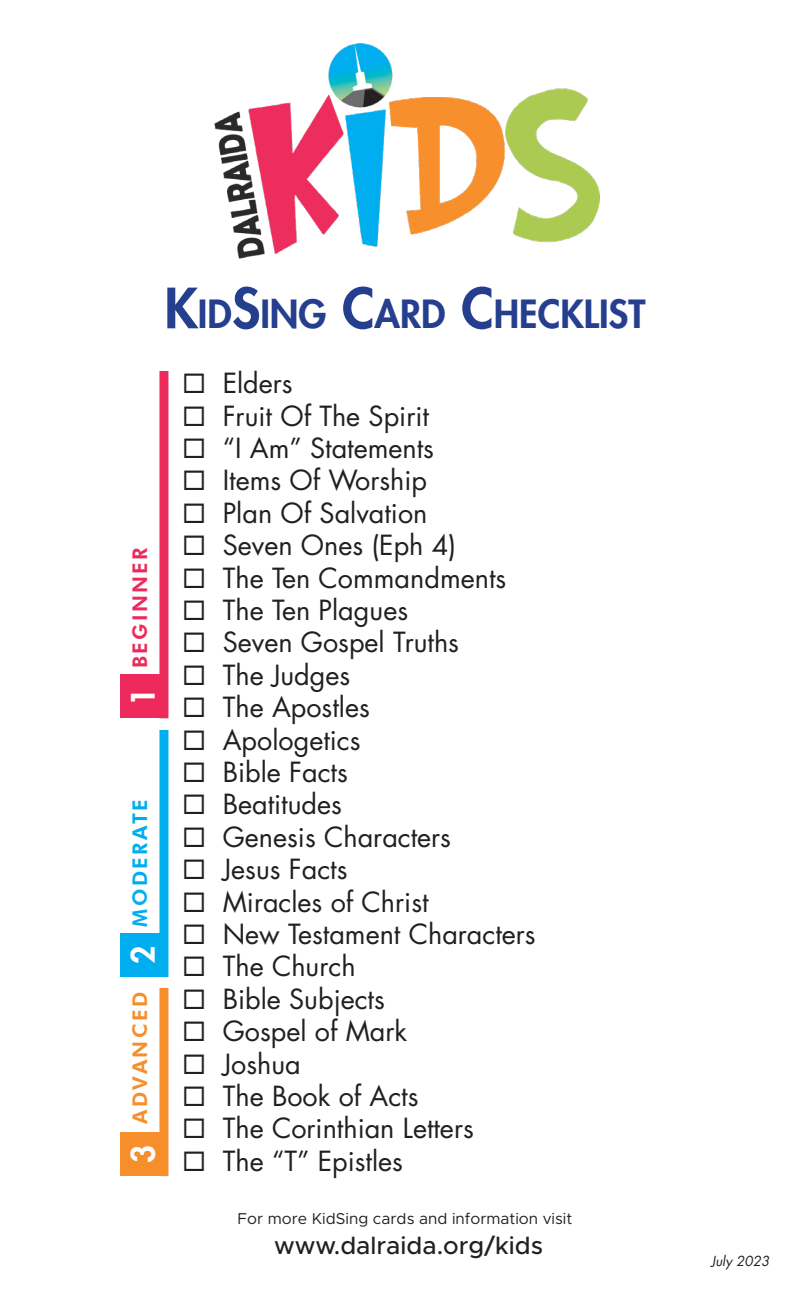
<style>
.page{position:relative;width:810px;height:1296px;background:#fff}
.page>*{position:absolute;margin:0;border:0;box-sizing:border-box;transform-origin:0 0}
.t1{font:800 37.8px "Futura LT";color:#253f8e}
.t2{font:800 31.5px "Futura LT";color:#fff}
.t3{font:27px "Futura LT";color:#231f20}
.t4{font:500 24.75px "Metropolis";color:#231f20}
.t5{font:800 20.25px "Futura BT";letter-spacing:.12em;color:#ee2a5c}
.t6{font:800 20.25px "Futura BT";letter-spacing:.12em;color:#00aeef}
.t7{font:800 20.25px "Futura BT";letter-spacing:.11em;color:#f68e2c}
.t8{font:15.75px "Metropolis";color:#231f20}
.t9{font:italic 13.5px "Futura LT";color:#231f20}
.s1{font-size:54px}
</style>
<div class="page">
<img style="left:214px;top:43px;width:386px;height:216px">
<div style="left:159px;top:371px;width:9px;height:347px;background:#ee2a5c"></div>
<div style="left:159px;top:730px;width:9px;height:247px;background:#00aeef"></div>
<div style="left:159px;top:988px;width:9px;height:188px;background:#f68e2c"></div>
<div style="left:120px;top:675px;width:44px;height:43px;background:#ee2a5c"></div>
<div style="left:120px;top:933px;width:44px;height:44px;background:#00aeef"></div>
<div style="left:120px;top:1132px;width:44px;height:44px;background:#f68e2c"></div>
<p class="t1" style="left:164px;top:289px;width:483px"><span class="s1">K</span>ID<span class="s1">S</span>ING <span class="s1">C</span>ARD <span class="s1">C</span>HECKLIST</p>
<p class="t5" style="left:128px;top:668px;width:122px;rotate:-90deg">BEGINNER</p>
<p class="t2" style="left:122px;top:706px;width:20px;rotate:-90deg">1</p>
<p class="t6" style="left:128px;top:927px;width:129px;rotate:-90deg">MODERATE</p>
<p class="t2" style="left:122px;top:964px;width:20px;rotate:-90deg">2</p>
<p class="t7" style="left:128px;top:1124px;width:134px;rotate:-90deg">ADVANCED</p>
<p class="t2" style="left:122px;top:1163px;width:20px;rotate:-90deg">3</p>
<p class="t3" style="left:223px;top:366px;width:71px">Elders</p>
<p class="t3" style="left:223px;top:398px;width:208px">Fruit Of The Spirit</p>
<p class="t3" style="left:223px;top:431px;width:213px">“I Am” Statements</p>
<p class="t3" style="left:223px;top:463px;width:206px">Items Of Worship</p>
<p class="t3" style="left:223px;top:496px;width:206px">Plan Of Salvation</p>
<p class="t3" style="left:223px;top:528px;width:235px">Seven Ones (Eph 4)</p>
<p class="t3" style="left:223px;top:560px;width:285px">The Ten Commandments</p>
<p class="t3" style="left:223px;top:593px;width:187px">The Ten Plagues</p>
<p class="t3" style="left:223px;top:625px;width:238px">Seven Gospel Truths</p>
<p class="t3" style="left:223px;top:658px;width:129px">The Judges</p>
<p class="t3" style="left:223px;top:690px;width:149px">The Apostles</p>
<p class="t3" style="left:223px;top:722px;width:139px">Apologetics</p>
<p class="t3" style="left:223px;top:755px;width:127px">Bible Facts</p>
<p class="t3" style="left:223px;top:787px;width:121px">Beatitudes</p>
<p class="t3" style="left:223px;top:820px;width:230px">Genesis Characters</p>
<p class="t3" style="left:223px;top:852px;width:126px">Jesus Facts</p>
<p class="t3" style="left:223px;top:884px;width:207px">Miracles of Christ</p>
<p class="t3" style="left:223px;top:917px;width:314px">New Testament Characters</p>
<p class="t3" style="left:223px;top:949px;width:134px">The Church</p>
<p class="t3" style="left:223px;top:982px;width:164px">Bible Subjects</p>
<p class="t3" style="left:223px;top:1014px;width:186px">Gospel of Mark</p>
<p class="t3" style="left:223px;top:1046px;width:80px">Joshua</p>
<p class="t3" style="left:223px;top:1079px;width:197px">The Book of Acts</p>
<p class="t3" style="left:223px;top:1111px;width:253px">The Corinthian Letters</p>
<p class="t3" style="left:223px;top:1144px;width:182px">The “T” Epistles</p>
<p class="t8" style="left:238px;top:1209px;width:336px">For more KidSing cards and information visit</p>
<p class="t4" style="left:274px;top:1230px;width:271px">www.dalraida.org/kids</p>
<p class="t9" style="left:711px;top:1253px;width:60px">July 2023</p>
</div>
